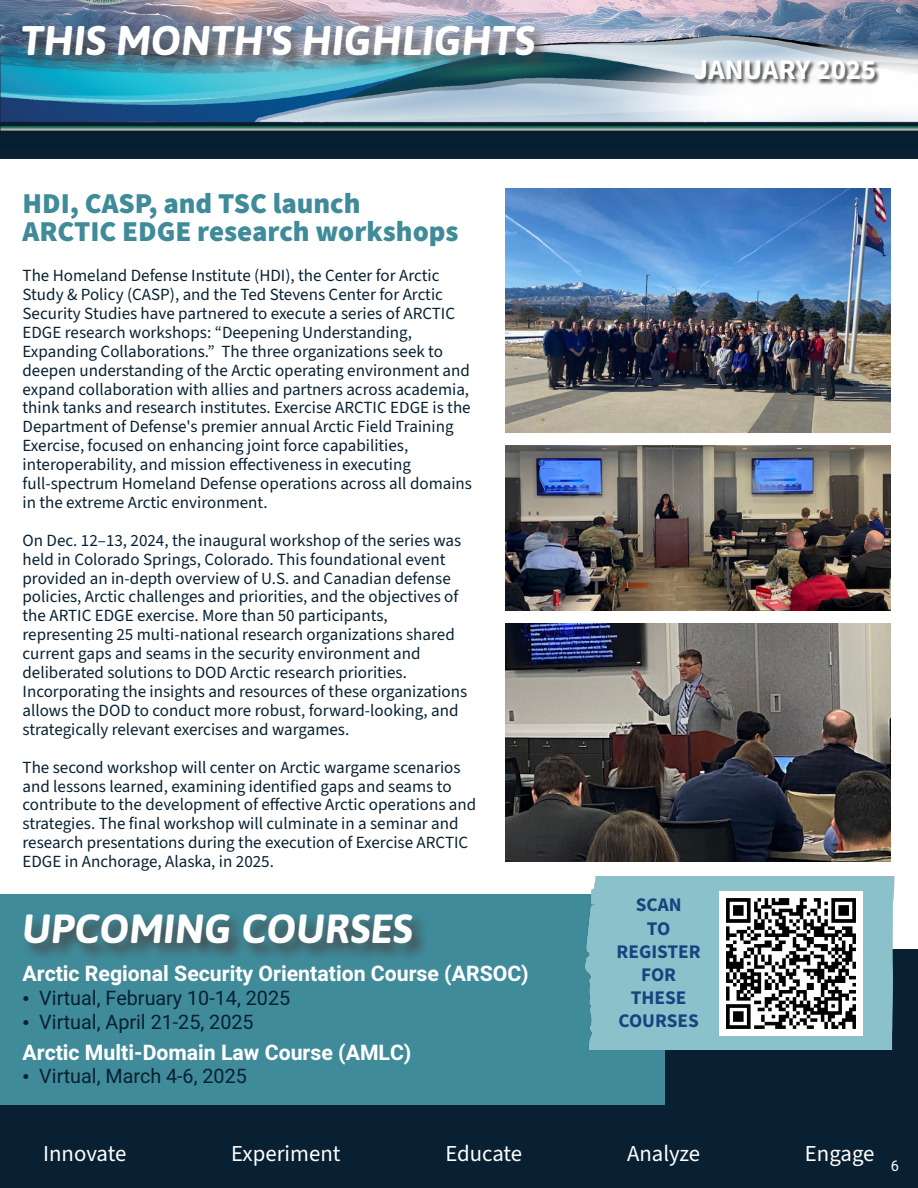
<style>
.page{position:relative;width:918px;height:1188px;background:#082031}
.page>*{position:absolute;margin:0;border:0;box-sizing:border-box;transform-origin:0 0}
.t1{font:italic 700 41.4px "Asap";color:#fff}
.t2{font:italic 700 40.65px "Asap";color:#fff}
.t3{font:900 28.8px/28.8px "Source Sans 3";color:#3f8b9a}
.t4{font:700 28.5px "Source Sans 3";color:#fff}
.t5{font:22.8px "Source Sans 3";color:#fff}
.t6{font:700 21.3px "Heebo";color:#fff}
.t7{font:19.8px "Heebo";color:#082031}
.t8{font:700 19.35px/23.2px "Source Sans 3";color:#17447f;text-align:center}
.t9{font:17.1px/18.9px "Source Sans 3";color:#082031}
.t10{font:14.7px "Heebo";color:#fff}
.s1{font-family:"Times New Roman"}
</style>
<div class="page">
<img style="left:0;top:0;width:918px;height:131px">
<div style="left:0;top:160px;width:918px;height:789px;background:#fff"></div>
<img style="left:662px;top:44px;width:256px;height:57px">
<img style="left:0;top:0;width:600px;height:96px">
<div style="left:0;top:895px;width:665px;height:210px;background:#3f8b9a"></div>
<div style="left:585px;top:877px;width:310px;height:173px;background:#8bc1cb"></div>
<img style="left:719px;top:892px;width:144px;height:143px">
<img style="left:0;top:894px;width:476px;height:63px">
<img style="left:506px;top:189px;width:385px;height:243px">
<img style="left:506px;top:624px;width:385px;height:238px">
<img style="left:506px;top:446px;width:385px;height:164px">
<h1 class="t1" style="left:21px;top:12px;width:516px">THIS MONTH'S HIGHLIGHTS</h1>
<h3 class="t4" style="left:694px;top:51px;width:184px">JANUARY 2025</h3>
<h3 class="t3" style="left:23px;top:188px;width:437px">HDI, CASP, and TSC launch<br>ARCTIC EDGE research workshops</h3>
<p class="t9" style="left:23px;top:266px;width:451px">The Homeland Defense Institute (HDI), the Center for Arctic Study &amp; Policy (CASP), and the Ted Stevens Center for Arctic Security Studies have partnered to execute a series of ARCTIC EDGE research workshops: “Deepening Understanding, Expanding Collaborations.” The three organizations seek to deepen understanding of the Arctic operating environment and expand collaboration with allies and partners across academia, think tanks and research institutes. Exercise ARCTIC EDGE is the Department of Defense's premier annual Arctic Field Training Exercise, focused on enhancing joint force capabilities, interoperability, and mission effectiveness in executing full-spectrum Homeland Defense operations across all domains in the extreme Arctic environment.</p>
<p class="t9" style="left:23px;top:531px;width:446px">On Dec. 12–13, 2024, the inaugural workshop of the series was held in Colorado Springs, Colorado. This foundational event provided an in-depth overview of U.S. and Canadian defense policies, Arctic challenges and priorities, and the objectives of the ARTIC EDGE exercise. More than 50 participants, representing 25 multi-national research organizations shared current gaps and seams in the security environment and deliberated solutions to DOD Arctic research priorities.<br>Incorporating the insights and resources of these organizations allows the DOD to conduct more robust, forward-looking, and strategically relevant exercises and wargames.</p>
<p class="t9" style="left:23px;top:757px;width:455px">The second workshop will center on Arctic wargame scenarios and lessons learned, examining identified gaps and seams to contribute to the development of effective Arctic operations and strategies. The final workshop will culminate in a seminar and research presentations during the execution of Exercise ARCTIC EDGE in Anchorage, Alaska, in 2025.</p>
<h2 class="t2" style="left:23px;top:900px;width:392px">UPCOMING COURSES</h2>
<p class="t6" style="left:23px;top:959px;width:508px">Arctic Regional Security Orientation Course (ARSOC)</p>
<p class="t7" style="left:23px;top:984px;width:269px"><span class="s1">•</span> Virtual, February 10-14, 2025</p>
<p class="t7" style="left:23px;top:1008px;width:233px"><span class="s1">•</span> Virtual, April 21-25, 2025</p>
<p class="t6" style="left:23px;top:1037px;width:390px">Arctic Multi-Domain Law Course (AMLC)</p>
<p class="t7" style="left:23px;top:1063px;width:226px"><span class="s1">•</span> Virtual, March 4-6, 2025</p>
<p class="t8" style="left:617px;top:893px;width:86px">SCAN<br>TO<br>REGISTER<br>FOR<br>THESE<br>COURSES</p>
<h3 class="t5" style="left:43px;top:1139px;width:85px">Innovate</h3>
<h3 class="t5" style="left:231px;top:1139px;width:111px">Experiment</h3>
<h3 class="t5" style="left:445px;top:1139px;width:78px">Educate</h3>
<h3 class="t5" style="left:627px;top:1139px;width:75px">Analyze</h3>
<h3 class="t5" style="left:805px;top:1139px;width:71px">Engage</h3>
<p class="t10" style="left:891px;top:1156px;width:10px">6</p>
</div>
